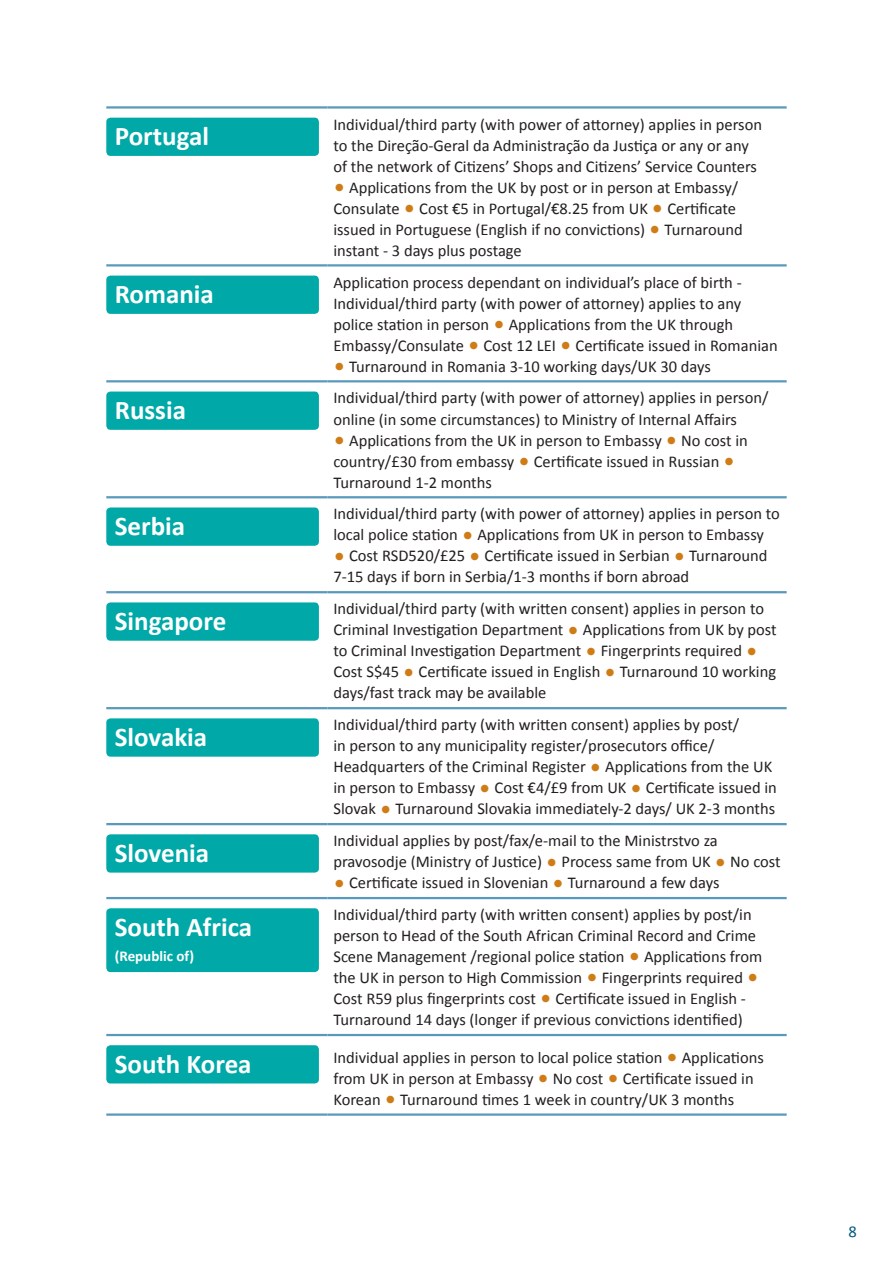
<style>
.page{position:relative;width:893px;height:1263px;background:#fff}
.page>*{position:absolute;margin:0;border:0;box-sizing:border-box;transform-origin:0 0}
.t1{font:700 27px "Calibri";color:#fff}
.text{font:16.5px/21px "Calibri";color:#231f20}
.t2{font:16.5px "Calibri";color:#005983}
.t3{font:700 15px "Calibri";color:#fff}
.s1{font-size:24px;color:#cf7c17}
</style>
<div class="page">
<hr style="left:106px;top:106px;width:221px;height:3px;background:#5a99bb">
<hr style="left:327px;top:106px;width:460px;height:3px;background:#5a99bb">
<hr style="left:106px;top:264px;width:221px;height:2px;background:#5a99bb">
<hr style="left:327px;top:264px;width:460px;height:2px;background:#5a99bb">
<hr style="left:106px;top:380px;width:221px;height:2px;background:#5a99bb">
<hr style="left:327px;top:380px;width:460px;height:2px;background:#5a99bb">
<hr style="left:106px;top:496px;width:221px;height:2px;background:#5a99bb">
<hr style="left:327px;top:496px;width:460px;height:2px;background:#5a99bb">
<hr style="left:106px;top:591px;width:221px;height:2px;background:#5a99bb">
<hr style="left:327px;top:591px;width:460px;height:2px;background:#5a99bb">
<hr style="left:106px;top:707px;width:221px;height:2px;background:#5a99bb">
<hr style="left:327px;top:707px;width:460px;height:2px;background:#5a99bb">
<hr style="left:106px;top:823px;width:221px;height:2px;background:#5a99bb">
<hr style="left:327px;top:823px;width:460px;height:2px;background:#5a99bb">
<hr style="left:106px;top:897px;width:221px;height:2px;background:#5a99bb">
<hr style="left:327px;top:897px;width:460px;height:2px;background:#5a99bb">
<hr style="left:106px;top:1034px;width:221px;height:2px;background:#5a99bb">
<hr style="left:327px;top:1034px;width:460px;height:2px;background:#5a99bb">
<hr style="left:106px;top:1113px;width:221px;height:3px;background:#5a99bb">
<hr style="left:327px;top:1113px;width:460px;height:3px;background:#5a99bb">
<div style="left:106px;top:118px;width:213px;height:38px;background:#00a9a7;border-radius:4px"></div>
<div style="left:106px;top:276px;width:213px;height:38px;background:#00a9a7;border-radius:4px"></div>
<div style="left:106px;top:391px;width:213px;height:39px;background:#00a9a7;border-radius:4px"></div>
<div style="left:106px;top:507px;width:213px;height:39px;background:#00a9a7;border-radius:4px"></div>
<div style="left:106px;top:602px;width:213px;height:39px;background:#00a9a7;border-radius:4px"></div>
<div style="left:106px;top:718px;width:213px;height:39px;background:#00a9a7;border-radius:4px"></div>
<div style="left:106px;top:834px;width:213px;height:39px;background:#00a9a7;border-radius:4px"></div>
<div style="left:106px;top:908px;width:213px;height:64px;background:#00a9a7;border-radius:4px"></div>
<div style="left:106px;top:1045px;width:213px;height:38px;background:#00a9a7;border-radius:4px"></div>
<p class="t1" style="left:115px;top:119px;width:96px">Portugal</p>
<p class="text" style="left:333px;top:113px;width:430px">Individual/third party (with power of attorney) applies in person to the Direção-Geral da Administração da Justiça or any or any of the network of Citizens’ Shops and Citizens’ Service Counters</p>
<p class="text" style="left:333px;top:176px;width:411px"><span class="s1">•</span> Applications from the UK by post or in person at Embassy/ Consulate <span class="s1">•</span> Cost €5 in Portugal/€8.25 from UK <span class="s1">•</span> Certificate issued in Portuguese (English if no convictions) <span class="s1">•</span> Turnaround instant - 3 days plus postage</p>
<p class="t1" style="left:115px;top:277px;width:101px">Romania</p>
<p class="text" style="left:333px;top:271px;width:446px">Application process dependant on individual’s place of birth - Individual/third party (with power of attorney) applies to any police station in person <span class="s1">•</span> Applications from the UK through Embassy/Consulate <span class="s1">•</span> Cost 12 LEI <span class="s1">•</span> Certificate issued in Romanian</p>
<p class="text" style="left:333px;top:355px;width:379px"><span class="s1">•</span> Turnaround in Romania 3-10 working days/UK 30 days</p>
<p class="t1" style="left:115px;top:393px;width:73px">Russia</p>
<p class="text" style="left:333px;top:387px;width:436px">Individual/third party (with power of attorney) applies in person/ online (in some circumstances) to Ministry of Internal Affairs</p>
<p class="text" style="left:333px;top:429px;width:416px"><span class="s1">•</span> Applications from the UK in person to Embassy <span class="s1">•</span> No cost in country/£30 from embassy <span class="s1">•</span> Certificate issued in Russian <span class="s1">•<br></span>Turnaround 1-2 months</p>
<p class="t1" style="left:115px;top:509px;width:72px">Serbia</p>
<p class="text" style="left:333px;top:503px;width:448px">Individual/third party (with power of attorney) applies in person to local police station <span class="s1">•</span> Applications from UK in person to Embassy</p>
<p class="text" style="left:333px;top:545px;width:436px"><span class="s1">•</span> Cost RSD520/£25 <span class="s1">•</span> Certificate issued in Serbian <span class="s1">•</span> Turnaround<br>7-15 days if born in Serbia/1-3 months if born abroad</p>
<p class="t1" style="left:115px;top:604px;width:113px">Singapore</p>
<p class="text" style="left:333px;top:598px;width:445px">Individual/third party (with written consent) applies in person to Criminal Investigation Department <span class="s1">•</span> Applications from UK by post to Criminal Investigation Department <span class="s1">•</span> Fingerprints required <span class="s1">• </span>Cost S$45 <span class="s1">•</span> Certificate issued in English <span class="s1">•</span> Turnaround 10 working days/fast track may be available</p>
<p class="t1" style="left:115px;top:720px;width:94px">Slovakia</p>
<p class="text" style="left:333px;top:713px;width:445px">Individual/third party (with written consent) applies by post/<br>in person to any municipality register/prosecutors office/ Headquarters of the Criminal Register <span class="s1">•</span> Applications from the UK in person to Embassy <span class="s1">•</span> Cost €4/£9 from UK <span class="s1">•</span> Certificate issued in Slovak <span class="s1">•</span> Turnaround Slovakia immediately-2 days/ UK 2-3 months</p>
<p class="t1" style="left:115px;top:836px;width:96px">Slovenia</p>
<p class="text" style="left:333px;top:829px;width:449px">Individual applies by post/fax/e-mail to the Ministrstvo za pravosodje (Ministry of Justice) <span class="s1">•</span> Process same from UK <span class="s1">•</span> No cost</p>
<p class="text" style="left:333px;top:871px;width:388px"><span class="s1">•</span> Certificate issued in Slovenian <span class="s1">•</span> Turnaround a few days</p>
<p class="t1" style="left:115px;top:910px;width:139px">South Africa</p>
<p class="t3" style="left:115px;top:947px;width:81px">(Republic of)</p>
<p class="text" style="left:333px;top:903px;width:430px">Individual/third party (with written consent) applies by post/in person to Head of the South African Criminal Record and Crime Scene Management /regional police station <span class="s1">•</span> Applications from the UK in person to High Commission <span class="s1">•</span> Fingerprints required <span class="s1">• </span>Cost R59 plus fingerprints cost <span class="s1">•</span> Certificate issued in English - Turnaround 14 days (longer if previous convictions identified)</p>
<p class="t1" style="left:115px;top:1047px;width:138px">South Korea</p>
<p class="text" style="left:333px;top:1046px;width:432px">Individual applies in person to local police station <span class="s1">•</span> Applications from UK in person at Embassy <span class="s1">•</span> No cost <span class="s1">•</span> Certificate issued in<br>Korean <span class="s1">•</span> Turnaround times 1 week in country/UK 3 months</p>
<p class="t2" style="left:848px;top:1221px;width:10px">8</p>
</div>
